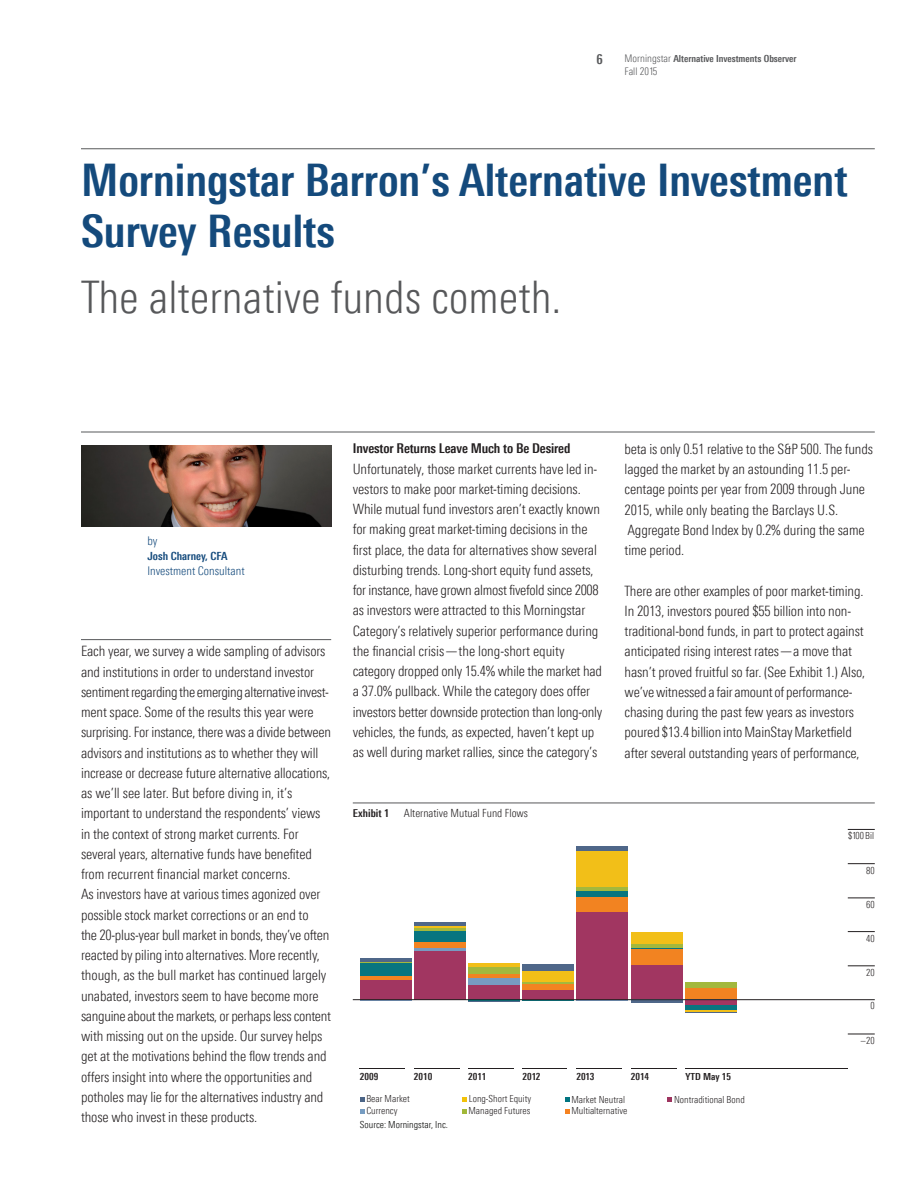
<style>
.page{position:relative;width:918px;height:1188px;background:#fff}
.page>*{position:absolute;margin:0;border:0;box-sizing:border-box;transform-origin:0 0}
.t1{font:700 condensed 45px/51px "Univers Nextfor MORN";color:#144a7c}
.t2{font:300 condensed 45px "Univers Nextfor MORN";color:#57585a}
.t3{font:300 condensed 14.25px/20.2px "Univers Nextfor MORN";letter-spacing:-.01em;color:#231f20}
.t4{font:700 condensed 13.5px "Univers Nextfor MORN";letter-spacing:-.01em;color:#231f20}
.t5{font:700 condensed 13.5px "Univers Nextfor MORN";color:#57585a}
.t6{font:300 condensed 12px "Univers Nextfor MORN";color:#144a7c}
.Exhibit_Title{font:300 condensed 11.25px "Univers Nextfor MORN";color:#231f20}
.t7{font:700 condensed 11.25px "Univers Nextfor MORN";color:#144a7c}
.t8{font:300 condensed 10.5px "Univers Nextfor MORN";color:#57585a}
.t9{font:300 condensed 9.75px "Univers Nextfor MORN";color:#231f20}
.t10{font:700 condensed 9.75px "Univers Nextfor MORN";color:#57585a}
.t11{font:700 condensed 9.75px "Univers Nextfor MORN";color:#231f20}
.t12{font:300 condensed 9.75px "Univers Nextfor MORN";color:#040503}
.s1{font-weight:300;font-size:10.5px}
.s2{font-weight:700;font-size:10.8px}
</style>
<div class="page">
<hr style="left:81px;top:432px;width:794px;height:1px;background:#57585a">
<hr style="left:81px;top:148px;width:794px;height:1px;background:#57585a">
<hr style="left:81px;top:639px;width:250px;height:1px;background:#57585a">
<svg style="left:360px;top:1098px;width:4px;height:4px"></svg>
<svg style="left:462px;top:1098px;width:5px;height:4px"></svg>
<svg style="left:565px;top:1098px;width:4px;height:4px"></svg>
<svg style="left:668px;top:1098px;width:4px;height:4px"></svg>
<svg style="left:360px;top:1109px;width:4px;height:4px"></svg>
<svg style="left:462px;top:1109px;width:5px;height:4px"></svg>
<svg style="left:565px;top:1109px;width:4px;height:4px"></svg>
<svg style="left:848px;top:829px;width:27px;height:1px"></svg>
<svg style="left:848px;top:1034px;width:27px;height:1px"></svg>
<svg style="left:848px;top:863px;width:27px;height:1px"></svg>
<svg style="left:848px;top:898px;width:27px;height:1px"></svg>
<svg style="left:848px;top:931px;width:27px;height:1px"></svg>
<svg style="left:848px;top:966px;width:27px;height:1px"></svg>
<div style="left:685px;top:1000px;width:52px;height:5px;background:#a13661"></div>
<div style="left:685px;top:988px;width:52px;height:11px;background:#f28321"></div>
<div style="left:685px;top:1005px;width:52px;height:5px;background:#077580"></div>
<div style="left:685px;top:983px;width:52px;height:5px;background:#a3b83d"></div>
<hr style="left:685px;top:1010px;width:52px;height:2px;background:#f2bf18">
<hr style="left:685px;top:1012px;width:52px;height:1px;background:#4f6789">
<div style="left:631px;top:965px;width:52px;height:35px;background:#a13661"></div>
<div style="left:631px;top:949px;width:52px;height:16px;background:#f28321"></div>
<hr style="left:631px;top:948px;width:52px;height:1px;background:#077580">
<hr style="left:631px;top:944px;width:52px;height:4px;background:#a3b83d">
<div style="left:631px;top:933px;width:52px;height:11px;background:#f2bf18"></div>
<hr style="left:631px;top:1000px;width:52px;height:3px;background:#4f6789">
<div style="left:576px;top:912px;width:52px;height:88px;background:#a13661"></div>
<hr style="left:576px;top:1000px;width:52px;height:1px;background:#779bc2">
<div style="left:576px;top:896px;width:52px;height:16px;background:#f28321"></div>
<div style="left:576px;top:891px;width:52px;height:5px;background:#077580"></div>
<hr style="left:576px;top:887px;width:52px;height:4px;background:#a3b83d">
<div style="left:576px;top:851px;width:52px;height:36px;background:#f2bf18"></div>
<div style="left:576px;top:846px;width:52px;height:5px;background:#4f6789"></div>
<div style="left:523px;top:990px;width:51px;height:10px;background:#a13661"></div>
<div style="left:523px;top:984px;width:51px;height:6px;background:#f28321"></div>
<hr style="left:523px;top:1000px;width:51px;height:1px;background:#077580">
<hr style="left:523px;top:982px;width:51px;height:2px;background:#a3b83d">
<div style="left:523px;top:970px;width:51px;height:12px;background:#f2bf18"></div>
<div style="left:523px;top:964px;width:51px;height:6px;background:#4f6789"></div>
<div style="left:468px;top:984px;width:52px;height:16px;background:#a13661"></div>
<div style="left:468px;top:978px;width:52px;height:6px;background:#779bc2"></div>
<hr style="left:468px;top:974px;width:52px;height:4px;background:#f28321">
<hr style="left:468px;top:1000px;width:52px;height:1px;background:#077580">
<div style="left:468px;top:967px;width:52px;height:7px;background:#a3b83d"></div>
<hr style="left:468px;top:963px;width:52px;height:4px;background:#f2bf18">
<hr style="left:468px;top:1001px;width:52px;height:1px;background:#4f6789">
<div style="left:414px;top:951px;width:52px;height:49px;background:#a13661"></div>
<svg style="left:414px;top:947px;width:52px;height:4px"></svg>
<div style="left:414px;top:942px;width:52px;height:5px;background:#f28321"></div>
<div style="left:414px;top:930px;width:52px;height:12px;background:#077580"></div>
<hr style="left:414px;top:928px;width:52px;height:2px;background:#a3b83d">
<hr style="left:414px;top:926px;width:52px;height:2px;background:#f2bf18">
<hr style="left:414px;top:922px;width:52px;height:4px;background:#4f6789">
<div style="left:360px;top:979px;width:52px;height:21px;background:#a13661"></div>
<hr style="left:360px;top:1000px;width:52px;height:1px;background:#779bc2">
<hr style="left:360px;top:976px;width:52px;height:3px;background:#f28321">
<div style="left:360px;top:963px;width:52px;height:13px;background:#077580"></div>
<hr style="left:360px;top:962px;width:52px;height:1px;background:#a3b83d">
<hr style="left:360px;top:958px;width:52px;height:4px;background:#4f6789">
<hr style="left:353px;top:999px;width:522px;height:1px;background:#231f20">
<hr style="left:576px;top:1068px;width:46px;height:1px;background:#231f20">
<hr style="left:414px;top:1068px;width:45px;height:1px;background:#231f20">
<hr style="left:468px;top:1068px;width:46px;height:1px;background:#231f20">
<hr style="left:523px;top:1068px;width:44px;height:1px;background:#231f20">
<hr style="left:631px;top:1068px;width:45px;height:1px;background:#231f20">
<hr style="left:685px;top:1068px;width:163px;height:1px;background:#231f20">
<hr style="left:360px;top:1068px;width:45px;height:1px;background:#231f20">
<hr style="left:353px;top:803px;width:522px;height:1px;background:#57585a">
<img style="left:81px;top:446px;width:250px;height:80px">
<p class="t5" style="left:597px;top:51px;width:8px">6</p>
<p class="t10" style="left:625px;top:53px;width:174px"><span class="s1">Morningstar</span> Alternative Investments Observer</p>
<p class="t8" style="left:625px;top:66px;width:34px">Fall 2015</p>
<p class="t1" style="left:81px;top:154px;width:768px">Morningstar Barron’s Alternative Investment<br>Survey Results</p>
<p class="t2" style="left:81px;top:271px;width:482px">The alternative funds cometh.</p>
<p class="t6" style="left:147px;top:533px;width:12px">by</p>
<p class="t7" style="left:147px;top:549px;width:82px">Josh Charney, CFA</p>
<p class="t6" style="left:147px;top:563px;width:99px">Investment Consultant</p>
<p class="t3" style="left:81px;top:641px;width:252px">Each year, we survey a wide sampling of advisors and institutions in order to understand investor sentiment regarding the emerging alternative invest&shy;ment space. Some of the results this year were surprising. For instance, there was a divide between advisors and institutions as to whether they will increase or decrease future alternative allocations, as we’ll see later. But before diving in, it’s important to understand the respondents’ views in the context of strong market currents. For several years, alternative funds have benefited from recurrent financial market concerns.<br>As investors have at various times agonized over possible stock market corrections or an end to<br>the 20-plus-year bull market in bonds, they’ve often reacted by piling into alternatives. More recently, though, as the bull market has continued largely unabated, investors seem to have become more sanguine about the markets, or perhaps less content with missing out on the upside. Our survey helps get at the motivations behind the flow trends and offers insight into where the opportunities and potholes may lie for the alternatives industry and those who invest in these products.</p>
<p class="t4" style="left:353px;top:441px;width:219px">Investor Returns Leave Much to Be Desired</p>
<p class="t3" style="left:353px;top:458px;width:251px">Unfortunately, those market currents have led in&shy;vestors to make poor market-timing decisions.<br>While mutual fund investors aren’t exactly known for making great market-timing decisions in the first place, the data for alternatives show several disturbing trends. Long-short equity fund assets, for instance, have grown almost fivefold since 2008 as investors were attracted to this Morningstar Category’s relatively superior performance during the financial crisis—the long-short equity category dropped only 15.4% while the market had a 37.0% pullback. While the category does offer investors better downside protection than long-only vehicles, the funds, as expected, haven’t kept up as well during market rallies, since the category’s</p>
<p class="Exhibit_Title" style="left:353px;top:807px;width:177px"><span class="s2">Exhibit 1</span> Alternative Mutual Fund Flows</p>
<p class="t3" style="left:625px;top:439px;width:250px">beta is only 0.51 relative to the S&amp;P 500. The funds lagged the market by an astounding 11.5 per&shy;centage points per year from 2009 through June 2015, while only beating the Barclays U.S.<br>Aggregate Bond Index by 0.2% during the same time period.</p>
<p class="t3" style="left:625px;top:580px;width:242px">There are other examples of poor market-timing.<br>In 2013, investors poured $55 billion into non&shy;traditional-bond funds, in part to protect against anticipated rising interest rates—a move that hasn’t proved fruitful so far. (See Exhibit 1.) Also, we’ve witnessed a fair amount of performance-</p>
<p class="t3" style="left:625px;top:702px;width:237px">chasing during the past few years as investors poured $13.4 billion into MainStay Marketfield after several outstanding years of performance,</p>
<p class="t9" style="left:848px;top:830px;width:28px">$100Bil</p>
<p class="t9" style="left:866px;top:865px;width:10px">80</p>
<p class="t9" style="left:866px;top:899px;width:10px">60</p>
<p class="t9" style="left:866px;top:932px;width:10px">40</p>
<p class="t9" style="left:866px;top:967px;width:10px">20</p>
<p class="t9" style="left:870px;top:1000px;width:6px">0</p>
<p class="t9" style="left:861px;top:1035px;width:15px">–20</p>
<p class="t11" style="left:360px;top:1071px;width:20px">2009</p>
<p class="t11" style="left:414px;top:1071px;width:20px">2010</p>
<p class="t11" style="left:468px;top:1071px;width:20px">2011</p>
<p class="t11" style="left:523px;top:1071px;width:20px">2012</p>
<p class="t11" style="left:576px;top:1071px;width:20px">2013</p>
<p class="t11" style="left:631px;top:1071px;width:20px">2014</p>
<p class="t11" style="left:685px;top:1071px;width:47px">YTD May 15</p>
<p class="t9" style="left:366px;top:1093px;width:45px">Bear Market</p>
<p class="t9" style="left:469px;top:1093px;width:64px">Long-Short Equity</p>
<p class="t9" style="left:571px;top:1094px;width:55px">Market Neutral</p>
<p class="t9" style="left:674px;top:1094px;width:72px">Nontraditional Bond</p>
<p class="t9" style="left:366px;top:1105px;width:33px">Currency</p>
<p class="t9" style="left:469px;top:1105px;width:64px">Managed Futures</p>
<p class="t9" style="left:571px;top:1105px;width:57px">Multialternative</p>
<p class="t12" style="left:360px;top:1119px;width:90px">Source: Morningstar, Inc.</p>
</div>
